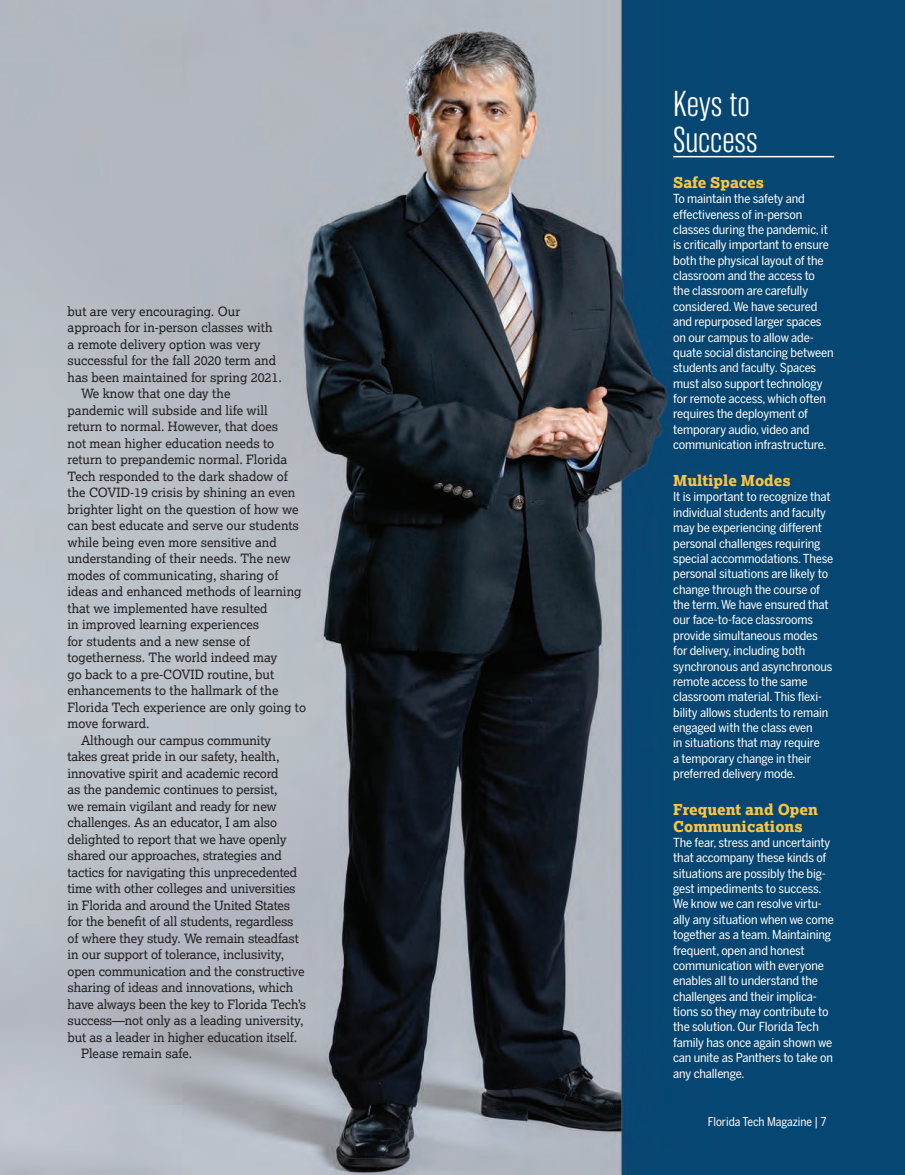
<style>
.page{position:relative;width:905px;height:1175px;background:#fff}
.page>*{position:absolute;margin:0;border:0;box-sizing:border-box;transform-origin:0 0}
.OBQ_underline_subhea{font:300 36px/36px "Rama Gothic E";color:#fff}
.OBQ-Sidebar_subheads{font:800 15px/16.5px "Lexia";color:#fbc543}
.OC-Serif_Featurette{font:12.75px/16.5px "Lexia";letter-spacing:-.01em;color:#231f20}
.OBQ-sidebar_text_rev{font:12.3px/15.3px "Benton Sans Condensed";letter-spacing:-.01em;color:#fff;scale:1.05 1}
.t1{font:12px "Benton Sans Condensed";color:#fff}
</style>
<div class="page">
<img style="left:0;top:0;width:904px;height:1174px">
<hr style="left:673px;top:156px;width:161px;height:1px;background:#fff">
<p class="OC-Serif_Featurette" style="left:68px;top:302px;width:216px">but are very encouraging. Our approach for in-person classes with a remote delivery option was very successful for the fall 2020 term and has been maintained for spring 2021.</p>
<p class="OC-Serif_Featurette" style="left:68px;top:385px;width:240px;text-indent:14px">We know that one day the<br>pandemic will subside and life will<br>return to normal. However, that does<br>not mean higher education needs to return to prepandemic normal. Florida Tech responded to the dark shadow of the COVID-19 crisis by shining an even brighter light on the question of how we can best educate and serve our students while being even more sensitive and understanding of their needs. The new modes of communicating, sharing of ideas and enhanced methods of learning that we implemented have resulted<br>in improved learning experiences<br>for students and a new sense of togetherness. The world indeed may<br>go back to a pre-COVID routine, but enhancements to the hallmark of the Florida Tech experience are only going to move forward.</p>
<p class="OC-Serif_Featurette" style="left:68px;top:731px;width:240px;text-indent:14px">Although our campus community<br>takes great pride in our safety, health, innovative spirit and academic record<br>as the pandemic continues to persist,<br>we remain vigilant and ready for new challenges. As an educator, I am also delighted to report that we have openly shared our approaches, strategies and tactics for navigating this unprecedented time with other colleges and universities in Florida and around the United States for the benefit of all students, regardless of where they study. We remain steadfast in our support of tolerance, inclusivity, open communication and the constructive sharing of ideas and innovations, which have always been the key to Florida Tech’s success—not only as a leading university, but as a leader in higher education itself.</p>
<p class="OC-Serif_Featurette" style="left:81px;top:1045px;width:113px">Please remain safe.</p>
<p class="OBQ_underline_subhea" style="left:673px;top:87px;width:86px">Keys to<br>Success</p>
<p class="OBQ-Sidebar_subheads" style="left:673px;top:174px;width:92px">Safe Spaces</p>
<p class="OBQ-sidebar_text_rev" style="left:673px;top:191px;width:154px">To maintain the safety and effectiveness of in-person classes during the pandemic, it is critically important to ensure both the physical layout of the classroom and the access to the classroom are carefully considered. We have secured and repurposed larger spaces on our campus to allow ade&shy;quate social distancing between students and faculty. Spaces must also support technology for remote access, which often requires the deployment of temporary audio, video and communication infrastructure.</p>
<p class="OBQ-Sidebar_subheads" style="left:673px;top:472px;width:119px">Multiple Modes</p>
<p class="OBQ-sidebar_text_rev" style="left:673px;top:489px;width:154px">It is important to recognize that individual students and faculty may be experiencing different personal challenges requiring special accommodations. These personal situations are likely to change through the course of the term. We have ensured that our face-to-face classrooms provide simultaneous modes for delivery, including both synchronous and asynchronous remote access to the same classroom material. This flexi&shy;bility allows students to remain engaged with the class even<br>in situations that may require<br>a temporary change in their preferred delivery mode.</p>
<p class="OBQ-Sidebar_subheads" style="left:673px;top:801px;width:146px">Frequent and Open<br>Communications</p>
<p class="OBQ-sidebar_text_rev" style="left:673px;top:834px;width:154px">The fear, stress and uncertainty that accompany these kinds of situations are possibly the big&shy;gest impediments to success.<br>We know we can resolve virtu&shy;ally any situation when we come together as a team. Maintaining frequent, open and honest communication with everyone enables all to understand the challenges and their implica&shy;tions so they may contribute to the solution. Our Florida Tech family has once again shown we can unite as Panthers to take on any challenge.</p>
<p class="t1" style="left:707px;top:1114px;width:120px">Florida Tech Magazine | 7</p>
</div>
